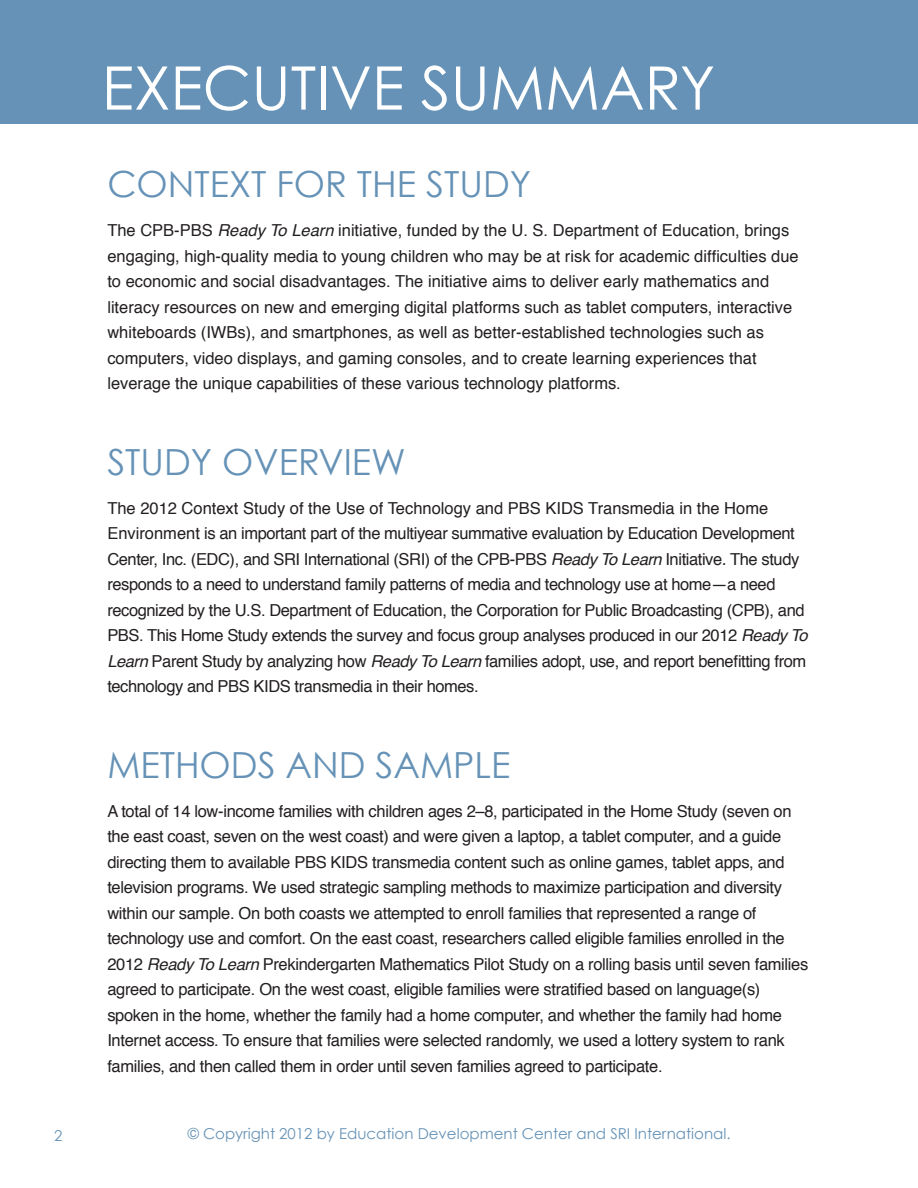
<style>
.page{position:relative;width:918px;height:1188px;background:#fff}
.page>*{position:absolute;margin:0;border:0;box-sizing:border-box;transform-origin:0 0}
.Heading_1{font:60px "Century Gothic";color:#fff}
.Heading_2{font:36px "Century Gothic";color:#6592b6}
.Body{font:16.5px/25.5px "Helvetica";letter-spacing:-.02em;color:#231f20}
.Body-2{font:16.5px/25.5px "Helvetica";color:#231f20}
.running_head{font:15px "Century Gothic";color:#6592b6}
.s1{font-style:italic}
</style>
<div class="page">
<div style="left:0;top:0;width:918px;height:124px;background:#6592b6"></div>
<p class="Heading_1" style="left:102px;top:51px;width:615px">EXECUTIVE SUMMARY</p>
<p class="Heading_2" style="left:107px;top:162px;width:425px">CONTEXT FOR THE STUDY</p>
<p class="Body-2" style="left:107px;top:218px;width:693px">The CPB-PBS <span class="s1">Ready To Learn</span> initiative, funded by the U. S. Department of Education, brings engaging, high-quality media to young children who may be at risk for academic difficulties due to economic and social disadvantages. The initiative aims to deliver early mathematics and literacy resources on new and emerging digital platforms such as tablet computers, interactive whiteboards (IWBs), and smartphones, as well as better-established technologies such as computers, video displays, and gaming consoles, and to create learning experiences that leverage the unique capabilities of these various technology platforms.</p>
<p class="Heading_2" style="left:107px;top:440px;width:300px">STUDY OVERVIEW</p>
<p class="Body" style="left:107px;top:496px;width:702px">The 2012 Context Study of the Use of Technology and PBS KIDS Transmedia in the Home Environment is an important part of the multiyear summative evaluation by Education Development Center, Inc. (EDC), and SRI International (SRI) of the CPB-PBS <span class="s1">Ready To Learn</span> Initiative<span class="s1">.</span> The study responds to a need to understand family patterns of media and technology use at home—a need recognized by the U.S. Department of Education, the Corporation for Public Broadcasting (CPB), and PBS. This Home Study extends the survey and focus group analyses produced in our 2012 <span class="s1">Ready To Learn</span> Parent Study by analyzing how <span class="s1">Ready To Learn</span> families adopt, use, and report benefitting from technology and PBS KIDS transmedia in their homes.</p>
<p class="Heading_2" style="left:107px;top:743px;width:405px">METHODS AND SAMPLE</p>
<p class="Body" style="left:107px;top:799px;width:703px">A total of 14 low-income families with children ages 2–8, participated in the Home Study (seven on the east coast, seven on the west coast) and were given a laptop, a tablet computer, and a guide directing them to available PBS KIDS transmedia content such as online games, tablet apps, and television programs. We used strategic sampling methods to maximize participation and diversity within our sample. On both coasts we attempted to enroll families that represented a range of technology use and comfort. On the east coast, researchers called eligible families enrolled in the 2012 <span class="s1">Ready To Learn</span> Prekindergarten Mathematics Pilot Study on a rolling basis until seven families agreed to participate. On the west coast, eligible families were stratified based on language(s) spoken in the home, whether the family had a home computer, and whether the family had home Internet access. To ensure that families were selected randomly, we used a lottery system to rank families, and then called them in order until seven families agreed to participate.</p>
<p class="running_head" style="left:188px;top:1125px;width:544px">© Copyright 2012 by Education Development Center and SRI International.</p>
<p class="running_head" style="left:54px;top:1126px;width:10px">2</p>
<p class="running_head" style="left:115px;top:1126px;width:696px">2012 Context Study of the Use of Technology and PBS KIDS Transmedia in the Home Environment</p>
</div>
